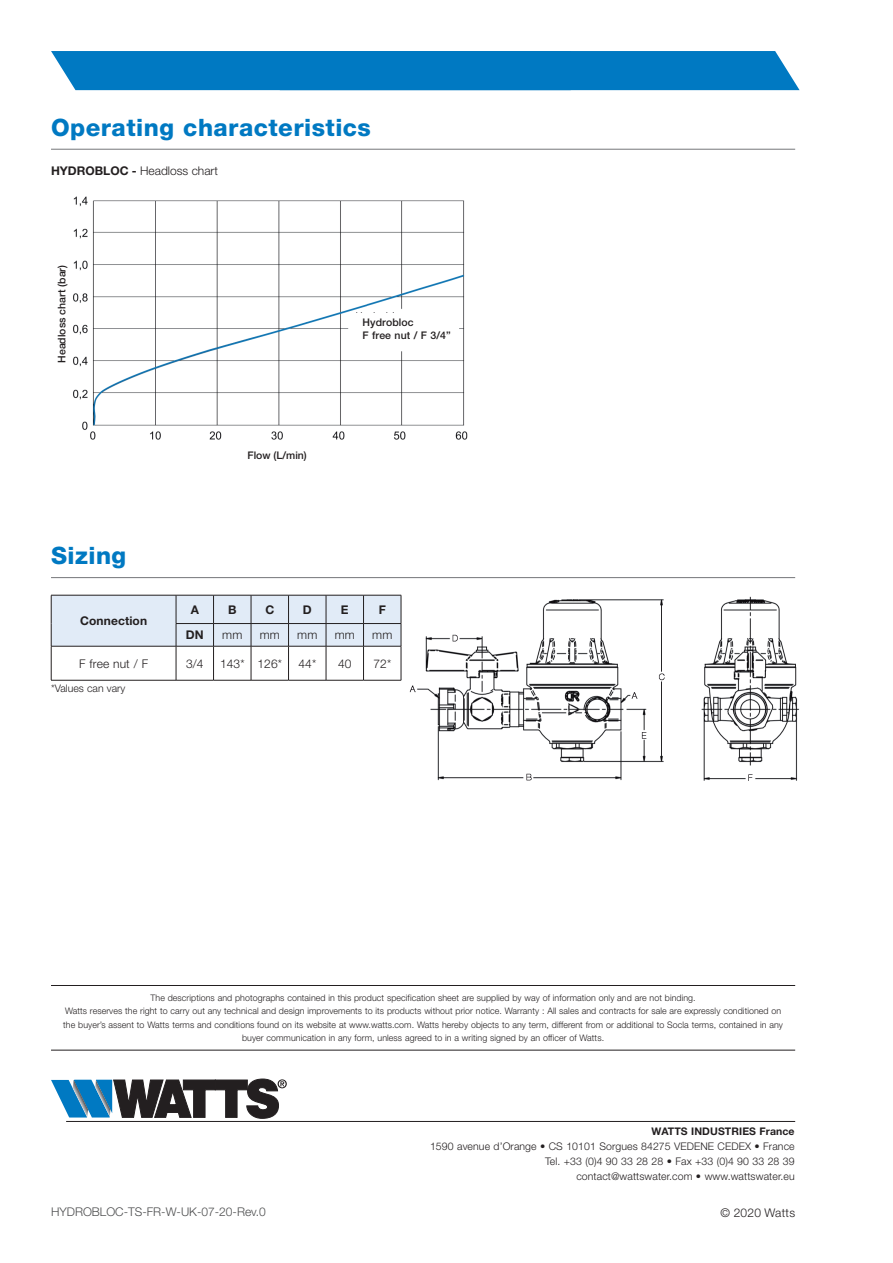
<style>
.page{position:relative;width:893px;height:1263px;background:#fff}
.page>*{position:absolute;margin:0;border:0;box-sizing:border-box;transform-origin:0 0}
.t1{font:800 24px "Helvetica Neue LT Std";letter-spacing:.02em;color:#0079c2}
.t2{font:300 12px "Helvetica Neue LT Std";letter-spacing:.01em;color:#231f20}
.t3{font:300 12px "Helvetica Neue LT Std";color:#4b4c4d}
.t4{font:700 12px "Helvetica Neue LT Std";letter-spacing:.01em;color:#231f20}
.t5{font:300 10.5px/15px "Helvetica Neue LT Std";letter-spacing:.01em;color:#231f20;text-align:right}
.t6{font:500 10.5px/12.6px "Helvetica Neue LT Std";color:#231f20}
.t7{font:700 10.5px "Helvetica Neue LT Std";letter-spacing:.01em;color:#231f20}
.t8{font:300 9px/13.5px "Helvetica Neue LT Std";letter-spacing:.01em;color:#231f20;text-align:center}
.s1{font-weight:700}
</style>
<div class="page">
<hr style="left:66px;top:1121px;width:729px;height:1px;background:#231f20">
<svg style="left:51px;top:1079px;width:236px;height:39px"></svg>
<hr style="left:51px;top:985px;width:744px;height:1px;background:#231f20">
<hr style="left:51px;top:1050px;width:744px;height:1px;background:#231f20">
<div style="left:51px;top:51px;width:749px;height:39px;background:#0079c2"></div>
<hr style="left:51px;top:577px;width:744px;height:1px;background:#757679">
<hr style="left:251px;top:680px;width:38px;height:1px;background:#231f20">
<hr style="left:289px;top:680px;width:37px;height:1px;background:#231f20">
<hr style="left:326px;top:680px;width:38px;height:1px;background:#231f20">
<hr style="left:364px;top:680px;width:37px;height:1px;background:#231f20">
<svg style="left:51px;top:595px;width:351px;height:85px"></svg>
<hr style="left:176px;top:623px;width:38px;height:1px;background:#231f20">
<hr style="left:51px;top:646px;width:125px;height:1px;background:#231f20">
<hr style="left:51px;top:646px;width:1px;height:34px;background:#231f20">
<hr style="left:51px;top:680px;width:125px;height:1px;background:#231f20">
<hr style="left:176px;top:646px;width:38px;height:1px;background:#231f20">
<hr style="left:176px;top:646px;width:1px;height:34px;background:#231f20">
<hr style="left:176px;top:680px;width:38px;height:1px;background:#231f20">
<hr style="left:214px;top:646px;width:37px;height:1px;background:#231f20">
<hr style="left:213px;top:646px;width:1px;height:34px;background:#231f20">
<hr style="left:251px;top:646px;width:1px;height:34px;background:#231f20">
<hr style="left:214px;top:680px;width:37px;height:1px;background:#231f20">
<img style="left:409px;top:596px;width:391px;height:185px">
<hr style="left:51px;top:149px;width:744px;height:1px;background:#757679">
<img style="left:73px;top:196px;width:395px;height:244px">
<div style="left:354px;top:313px;width:102px;height:34px;background:#fff"></div>
<h1 class="t1" style="left:51px;top:113px;width:321px">Operating characteristics</h1>
<h2 class="t2" style="left:51px;top:164px;width:168px"><span class="s1">HYDROBLOC -</span> Headloss chart</h2>
<p class="t6" style="left:55px;top:363px;width:99px;rotate:-90deg">Headloss chart (bar)</p>
<h1 class="t1" style="left:51px;top:542px;width:77px">Sizing</h1>
<h2 class="t4" style="left:80px;top:613px;width:69px">Connection</h2>
<p class="t6" style="left:248px;top:448px;width:61px">Flow (L/min)</p>
<p class="t6" style="left:362px;top:316px;width:90px">Hydrobloc<br>F free nut / F 3/4”</p>
<h2 class="t4" style="left:191px;top:602px;width:10px">A</h2>
<h2 class="t4" style="left:228px;top:602px;width:10px">B</h2>
<h2 class="t4" style="left:265px;top:602px;width:10px">C</h2>
<h2 class="t4" style="left:303px;top:602px;width:10px">D</h2>
<h2 class="t4" style="left:341px;top:602px;width:9px">E</h2>
<h2 class="t4" style="left:379px;top:602px;width:9px">F</h2>
<h2 class="t4" style="left:186px;top:627px;width:19px">DN</h2>
<h2 class="t2" style="left:222px;top:627px;width:22px">mm</h2>
<h2 class="t2" style="left:260px;top:627px;width:22px">mm</h2>
<h2 class="t2" style="left:297px;top:627px;width:22px">mm</h2>
<h2 class="t2" style="left:335px;top:627px;width:22px">mm</h2>
<h2 class="t2" style="left:372px;top:627px;width:22px">mm</h2>
<h2 class="t2" style="left:79px;top:656px;width:70px">F free nut / F</h2>
<h2 class="t2" style="left:186px;top:656px;width:19px">3/4</h2>
<h2 class="t2" style="left:220px;top:656px;width:64px">143* 126*</h2>
<h2 class="t2" style="left:298px;top:656px;width:19px">44*</h2>
<h2 class="t2" style="left:338px;top:656px;width:15px">40</h2>
<h2 class="t2" style="left:373px;top:656px;width:19px">72*</h2>
<p class="t5" style="left:51px;top:681px;width:76px">*Values can vary</p>
<p class="t8" style="left:63px;top:990px;width:721px">The descriptions and photographs contained in this product specification sheet are supplied by way of information only and are not binding.<br>Watts reserves the right to carry out any technical and design improvements to its products without prior notice. Warranty : All sales and contracts for sale are expressly conditioned on the buyer’s assent to Watts terms and conditions found on its website at www.watts.com. Watts hereby objects to any term, different from or additional to Socla terms, contained in any buyer communication in any form, unless agreed to in a writing signed by an officer of Watts.</p>
<h2 class="t3" style="left:51px;top:1204px;width:216px">HYDROBLOC-TS-FR-W-UK-07-20-Rev.0</h2>
<p class="t7" style="left:651px;top:1125px;width:145px">WATTS INDUSTRIES France</p>
<p class="t5" style="left:430px;top:1139px;width:366px">1590 avenue d’Orange • CS 10101 Sorgues 84275 VEDENE CEDEX • France<br>Tel. +33 (0)4 90 33 28 28 • Fax +33 (0)4 90 33 28 39 contact@wattswater.com • www.wattswater.eu</p>
<h2 class="t2" style="left:721px;top:1205px;width:76px">© 2020 Watts</h2>
</div>
